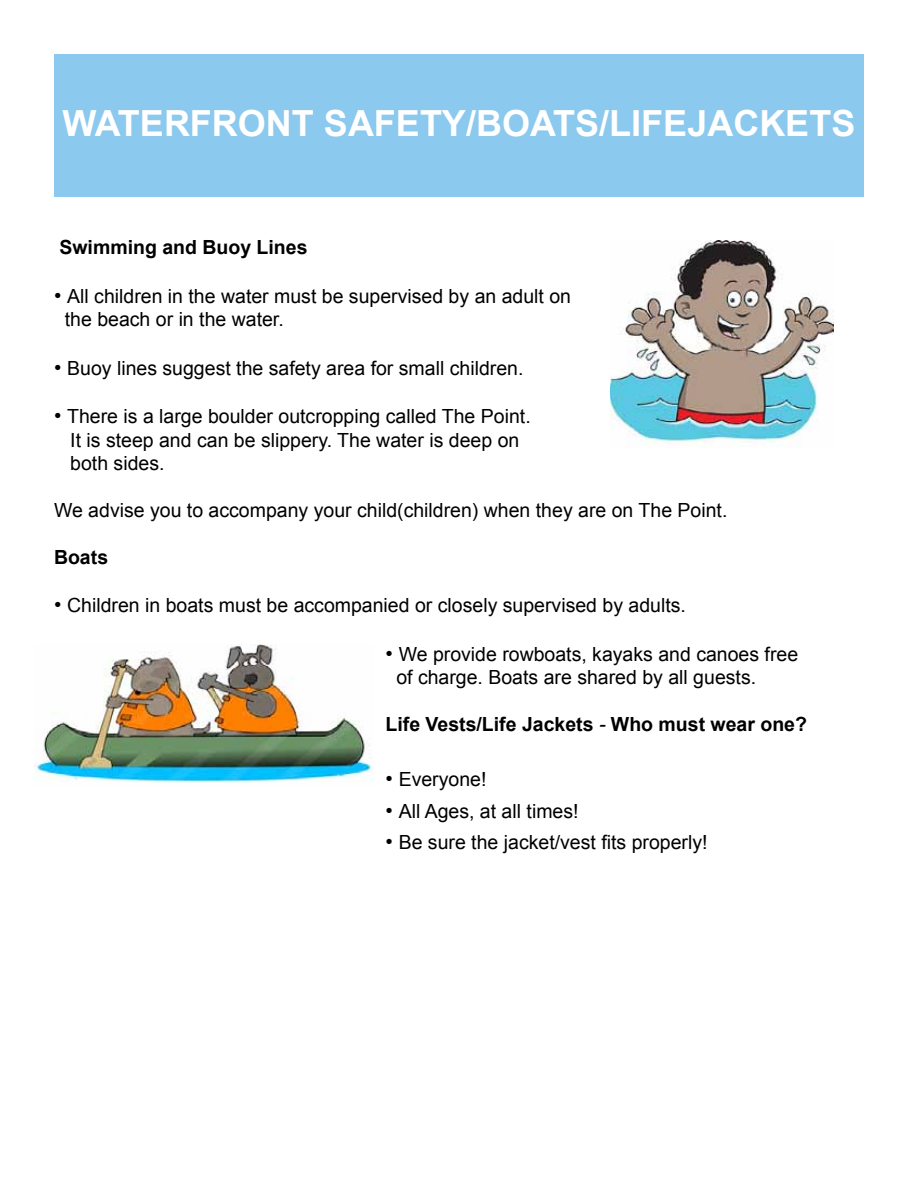
<style>
.page{position:relative;width:918px;height:1188px;background:#fff}
.page>*{position:absolute;margin:0;border:0;box-sizing:border-box;transform-origin:0 0}
.t1{font:700 36px "Arial";color:#fff}
.t2{font:19.5px/23.4px "Arial";color:#000}
.t3{font:700 19.5px "Arial";color:#000}
.s1{font-size:21px}
.s2{font-weight:400;font-style:italic}
</style>
<div class="page">
<div style="left:54px;top:54px;width:810px;height:142px;background:#8bc9ee"></div>
<img style="left:34px;top:644px;width:339px;height:139px">
<img style="left:610px;top:240px;width:224px;height:207px">
<h1 class="t1" style="left:63px;top:99px;width:57px">Waterfrontsafety</h1>
<h1 class="t1" style="left:466px;top:99px;width:61px">/Boats</h1>
<h1 class="t1" style="left:599px;top:99px;width:209px">/Lifejac kets</h1>
<p class="t3" style="left:59px;top:234px;width:250px">Swimming and Buoy Lines</p>
<p class="t2" style="left:65px;top:284px;width:508px;text-indent:-11px"><span class="s1">•</span> All children in the water must be supervised by an adult on the beach or in the water.</p>
<p class="t2" style="left:54px;top:356px;width:471px"><span class="s1">•</span> Buoy lines suggest the safety area for small children.</p>
<p class="t2" style="left:70px;top:405px;width:462px;text-indent:-16px"><span class="s1">•</span> There is a large boulder outcropping called The Point.<br>It is steep and can be slippery. The water is deep on both sides.</p>
<p class="t2" style="left:54px;top:499px;width:675px">We advise you to accompany your child(children) when they are on The Point.</p>
<p class="t3" style="left:54px;top:544px;width:56px">Boats</p>
<p class="t2" style="left:54px;top:594px;width:634px"><span class="s1">•</span> Children in boats must be accompanied or closely supervised by adults.</p>
<p class="t2" style="left:396px;top:643px;width:403px;text-indent:-11px"><span class="s1">•</span> We provide rowboats, kayaks and canoes free of charge. Boats are shared by all guests.</p>
<p class="t3" style="left:386px;top:711px;width:423px">Life Vests/Life J ackets <span class="s2">-</span> Who must wear one?</p>
<p class="t2" style="left:386px;top:768px;width:102px"><span class="s1">•</span> Everyone!</p>
<p class="t2" style="left:386px;top:799px;width:195px"><span class="s1">•</span> All Ages, at all times!</p>
<p class="t2" style="left:386px;top:831px;width:324px"><span class="s1">•</span> Be sure the jacket/vest fits properly!</p>
</div>
